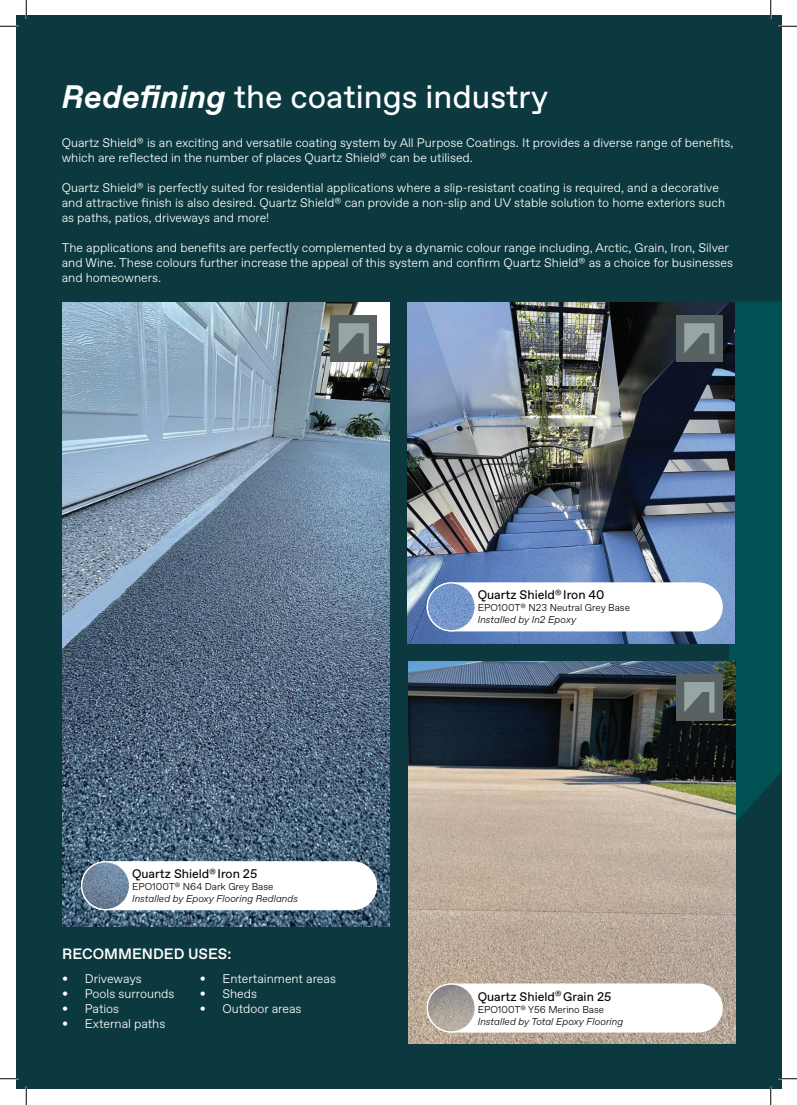
<style>
.page{position:relative;width:797px;height:1105px;background:#fff}
.page>*{position:absolute;margin:0;border:0;box-sizing:border-box;transform-origin:0 0}
.t1{font:32.5px "ABC Favorit";color:#fff}
.t2{font:500 15px "ABC Favorit";color:#fff}
.t3{font:300 12.5px/15px "ABC Favorit";color:#fff}
.t4{font:12.5px "ABC Favorit";color:#040503}
.t5{font:italic 300 10px "ABC Favorit";color:#040503}
.t6{font:300 10px "ABC Favorit";color:#040503}
.s1{font-weight:700;font-style:italic}
</style>
<div class="page">
<div style="left:16px;top:16px;width:765px;height:1073px;background:#0c3940"></div>
<svg style="left:729px;top:301px;width:52px;height:536px;background:#014f53"></svg>
<img style="left:408px;top:661px;width:327px;height:382px">
<img style="left:407px;top:302px;width:327px;height:341px">
<img style="left:62px;top:302px;width:327px;height:624px">
<div style="left:676px;top:315px;width:46px;height:47px;background:#596262"></div>
<svg style="left:684px;top:323px;width:30px;height:31px"></svg>
<div style="left:330px;top:315px;width:47px;height:47px;background:#596262"></div>
<svg style="left:338px;top:323px;width:31px;height:31px"></svg>
<div style="left:676px;top:674px;width:46px;height:47px;background:#596262"></div>
<svg style="left:684px;top:682px;width:30px;height:30px"></svg>
<div style="left:82px;top:862px;width:294px;height:48px;background:#fff;border-radius:24px"></div>
<div style="left:81px;top:861px;width:296px;height:49px;border:1px solid #fff;border-radius:24px"></div>
<img style="left:82px;top:862px;width:47px;height:48px;border-radius:24px">
<div style="left:81px;top:861px;width:49px;height:49px;border:1px solid #fff;border-radius:50%"></div>
<div style="left:427px;top:583px;width:295px;height:48px;background:#fff;border-radius:24px"></div>
<div style="left:426px;top:582px;width:296px;height:49px;border:1px solid #fff;border-radius:24px"></div>
<img style="left:427px;top:583px;width:48px;height:48px;border-radius:24px">
<div style="left:427px;top:582px;width:49px;height:49px;border:1px solid #fff;border-radius:50%"></div>
<div style="left:427px;top:984px;width:295px;height:48px;background:#fff;border-radius:24px"></div>
<div style="left:426px;top:983px;width:296px;height:49px;border:1px solid #fff;border-radius:24px"></div>
<img style="left:427px;top:984px;width:48px;height:48px;border-radius:24px">
<div style="left:427px;top:983px;width:49px;height:49px;border:1px solid #fff;border-radius:50%"></div>
<svg style="left:0;top:25px;width:19px;height:2px"></svg>
<svg style="left:778px;top:25px;width:19px;height:2px"></svg>
<svg style="left:0;top:1078px;width:19px;height:1px"></svg>
<svg style="left:778px;top:1078px;width:19px;height:1px"></svg>
<svg style="left:25px;top:0;width:2px;height:19px"></svg>
<svg style="left:25px;top:1086px;width:2px;height:19px"></svg>
<svg style="left:770px;top:0;width:1px;height:19px"></svg>
<svg style="left:770px;top:1086px;width:1px;height:19px"></svg>
<p class="t1" style="left:62px;top:78px;width:488px"><span class="s1">Redefining</span> the coatings industry</p>
<p class="t3" style="left:62px;top:135px;width:673px">Quartz Shield® is an exciting and versatile coating system by All Purpose Coatings. It provides a diverse range of benefits, which are reflected in the number of places Quartz Shield® can be utilised.</p>
<p class="t3" style="left:62px;top:180px;width:665px">Quartz Shield® is perfectly suited for residential applications where a slip-resistant coating is required, and a decorative and attractive finish is also desired. Quartz Shield® can provide a non-slip and UV stable solution to home exteriors such as paths, patios, driveways and more!</p>
<p class="t3" style="left:62px;top:240px;width:673px">The applications and benefits are perfectly complemented by a dynamic colour range including, Arctic, Grain, Iron, Silver and Wine. These colours further increase the appeal of this system and confirm Quartz Shield® as a choice for businesses and homeowners.</p>
<p class="t4" style="left:132px;top:867px;width:127px">Quartz Shield<sup>®</sup> Iron 25</p>
<p class="t6" style="left:132px;top:881px;width:143px">EPO100T® N64 Dark Grey Base</p>
<p class="t5" style="left:132px;top:893px;width:168px">Installed by Epoxy Flooring Redlands</p>
<p class="t2" style="left:62px;top:944px;width:170px">RECOMMENDED USES:</p>
<p class="t3" style="left:62px;top:972px;width:81px">• Driveways</p>
<p class="t3" style="left:62px;top:987px;width:114px">• Pools surrounds</p>
<p class="t3" style="left:62px;top:1002px;width:58px">• Patios</p>
<p class="t3" style="left:62px;top:1017px;width:105px">• External paths</p>
<p class="t3" style="left:200px;top:972px;width:137px">• Entertainment areas</p>
<p class="t3" style="left:200px;top:987px;width:59px">• Sheds</p>
<p class="t3" style="left:200px;top:1002px;width:103px">• Outdoor areas</p>
<p class="t4" style="left:477px;top:588px;width:128px">Quartz Shield<sup>®</sup> Iron 40</p>
<p class="t6" style="left:477px;top:602px;width:154px">EPO100T® N23 Neutral Grey Base</p>
<p class="t5" style="left:477px;top:614px;width:100px">Installed by In2 Epoxy</p>
<p class="t4" style="left:477px;top:989px;width:135px">Quartz Shield<sup>®</sup> Grain 25</p>
<p class="t6" style="left:477px;top:1003px;width:128px">EPO100T® Y56 Merino Base</p>
<p class="t5" style="left:477px;top:1015px;width:147px">Installed by Total Epoxy Flooring</p>
</div>
